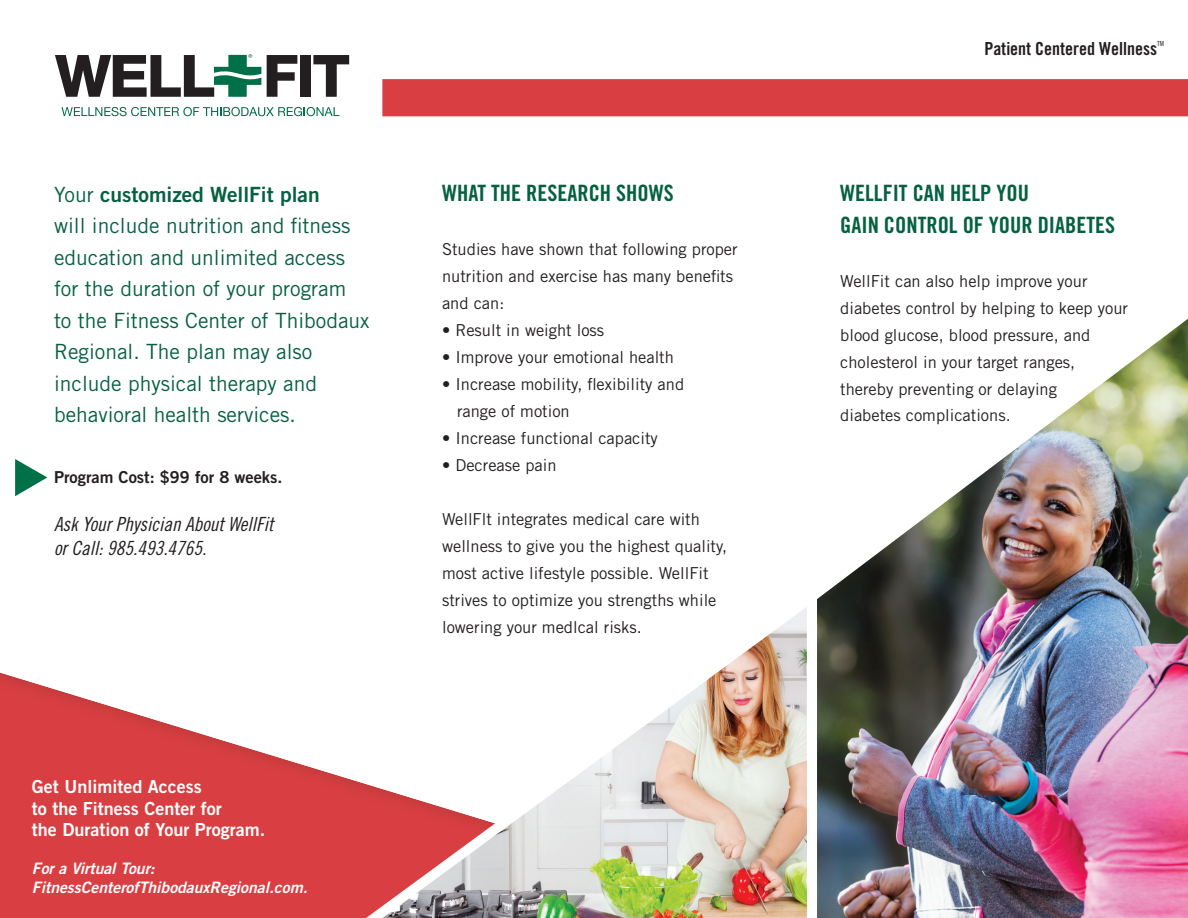
<style>
.page{position:relative;width:1188px;height:918px;background:#fff}
.page>*{position:absolute;margin:0;border:0;box-sizing:border-box;transform-origin:0 0}
.t1{font:22.5px/31.5px "Trade Gothic LT Std Bd Cn 20";color:#066141}
.t2{font:21px/31.5px "Trade Gothic LT Std";color:#066141}
.t3{font:21px "Trade Gothic Bold Two";color:#066141}
.t4{font:19.5px/24px "Trade Gothic Cond Eighteen Obl";color:#231f20}
.t5{font:18px/21.6px "Trade Gothic Bold Two";color:#fff}
.t6{font:18px "Trade Gothic Bold Cond Twenty";color:#231f20}
.t7{font:16.5px/27px "Trade Gothic LT Std";color:#231f20}
.t8{font:16.5px "Trade Gothic Bold Two";color:#231f20}
.t9{font:italic 15.75px/18.9px "Trade Gothic Bold Two";color:#fff}
.t10{font:7.05px "Trade Gothic Cond Eighteen";color:#231f20}
.s1{font-family:"Trade Gothic LT Std"}
</style>
<div class="page">
<svg style="left:0;top:672px;width:274px;height:246px;fill:#d93f42"></svg>
<div style="left:382px;top:79px;width:806px;height:37px;background:#d93f42"></div>
<svg style="left:274px;top:611px;width:528px;height:307px"></svg>
<svg style="left:267px;top:55px;width:30px;height:42px"></svg>
<div style="left:300px;top:55px;width:11px;height:42px;background:#231f20"></div>
<svg style="left:313px;top:55px;width:36px;height:42px"></svg>
<svg style="left:55px;top:54px;width:206px;height:43px"></svg>
<svg style="left:62px;top:107px;width:277px;height:9px"></svg>
<img style="left:802px;top:318px;width:386px;height:600px">
<svg style="left:15px;top:459px;width:32px;height:37px"></svg>
<p class="t3" style="left:54px;top:181px;width:267px"><span class="s1">Your</span> customized WellFit plan</p>
<p class="t2" style="left:54px;top:210px;width:317px">will include nutrition and fitness education and unlimited access for the duration of your program<br>to the Fitness Center of Thibodaux<br>Regional. The plan may also include physical therapy and behavioral health services.</p>
<p class="t8" style="left:54px;top:466px;width:230px">Program Cost: $99 for 8 weeks.</p>
<p class="t4" style="left:54px;top:511px;width:221px">Ask Your Physician About WellFit or Call: 985.493.4765.</p>
<p class="t5" style="left:32px;top:776px;width:235px">Get Unlimited Access<br>to the Fitness Center for<br>the Duration of Your Program.</p>
<p class="t9" style="left:32px;top:859px;width:277px">For a Virtual Tour:<br>FitnessCenterofThibodauxRegional.com.</p>
<h1 class="t1" style="left:442px;top:177px;width:233px">WHAT THE RESEARCH SHOWS</h1>
<p class="t7" style="left:442px;top:235px;width:297px">Studies have shown that following proper nutrition and exercise has many benefits and can:</p>
<p class="t7" style="left:442px;top:316px;width:164px">• Result in weight loss</p>
<p class="t7" style="left:442px;top:343px;width:233px">• Improve your emotional health</p>
<p class="t7" style="left:457px;top:370px;width:229px;text-indent:-15px">• Increase mobility, flexibility and range of motion</p>
<p class="t7" style="left:442px;top:424px;width:217px">• Increase functional capacity</p>
<p class="t7" style="left:442px;top:451px;width:116px">• Decrease pain</p>
<p class="t7" style="left:442px;top:505px;width:287px">WellFlt integrates medical care with wellness to give you the highest quality, most active lifestyle possible. WellFit strives to optimize you strengths while lowering your medlcal risks.</p>
<p class="t6" style="left:984px;top:37px;width:174px">Patient Centered Wellness</p>
<p class="t10" style="left:1157px;top:39px;width:8px">TM</p>
<h1 class="t1" style="left:840px;top:177px;width:276px">WELLFIT CAN HELP YOU<br>GAIN CONTROL OF YOUR DIABETES</h1>
<p class="t7" style="left:840px;top:267px;width:289px">WellFit can also help improve your diabetes control by helping to keep your blood glucose, blood pressure, and cholesterol in your target ranges, thereby preventing or delaying<br>diabetes complications.</p>
</div>
